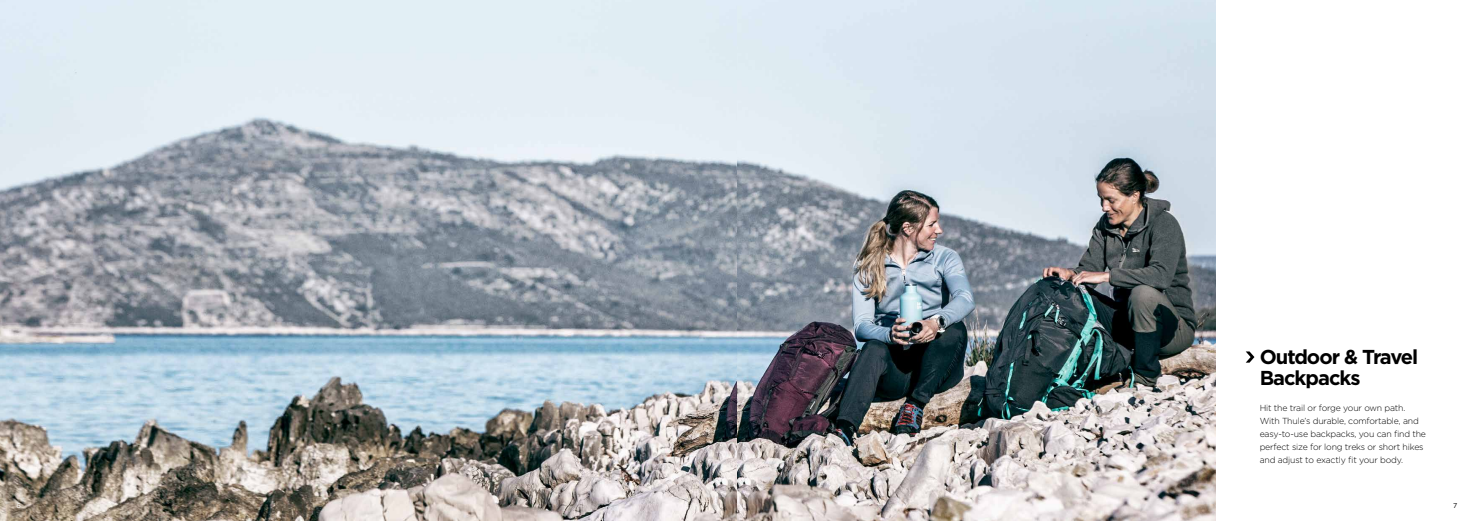
<style>
.page{position:relative;width:1474px;height:521px;background:#fff}
.page>*{position:absolute;margin:0;border:0;box-sizing:border-box;transform-origin:0 0}
.t1{font:700 20.12px/21px "Gotham";letter-spacing:-.05em;color:#000}
.t2{font:300 8.75px/13.1px "Gotham";letter-spacing:-.02em;color:#000}
.t3{font:7px "Gotham";color:#fff}
.t4{font:7px "Gotham";color:#000}
</style>
<div class="page">
<img style="left:737px;top:0;width:478px;height:521px">
<img style="left:0;top:0;width:737px;height:521px">
<svg style="left:1245px;top:351px;width:9px;height:12px"></svg>
<h1 class="t1" style="left:1259px;top:347px;width:160px">Outdoor &amp; Travel<br>Backpacks</h1>
<p class="t2" style="left:1259px;top:401px;width:168px">Hit the trail or forge your own path.<br>With Thule’s durable, comfortable, and easy-to-use backpacks, you can find the perfect size for long treks or short hikes and adjust to exactly fit your body.</p>
<p class="t3" style="left:16px;top:501px;width:6px">6</p>
<p class="t4" style="left:1453px;top:501px;width:6px">7</p>
</div>
